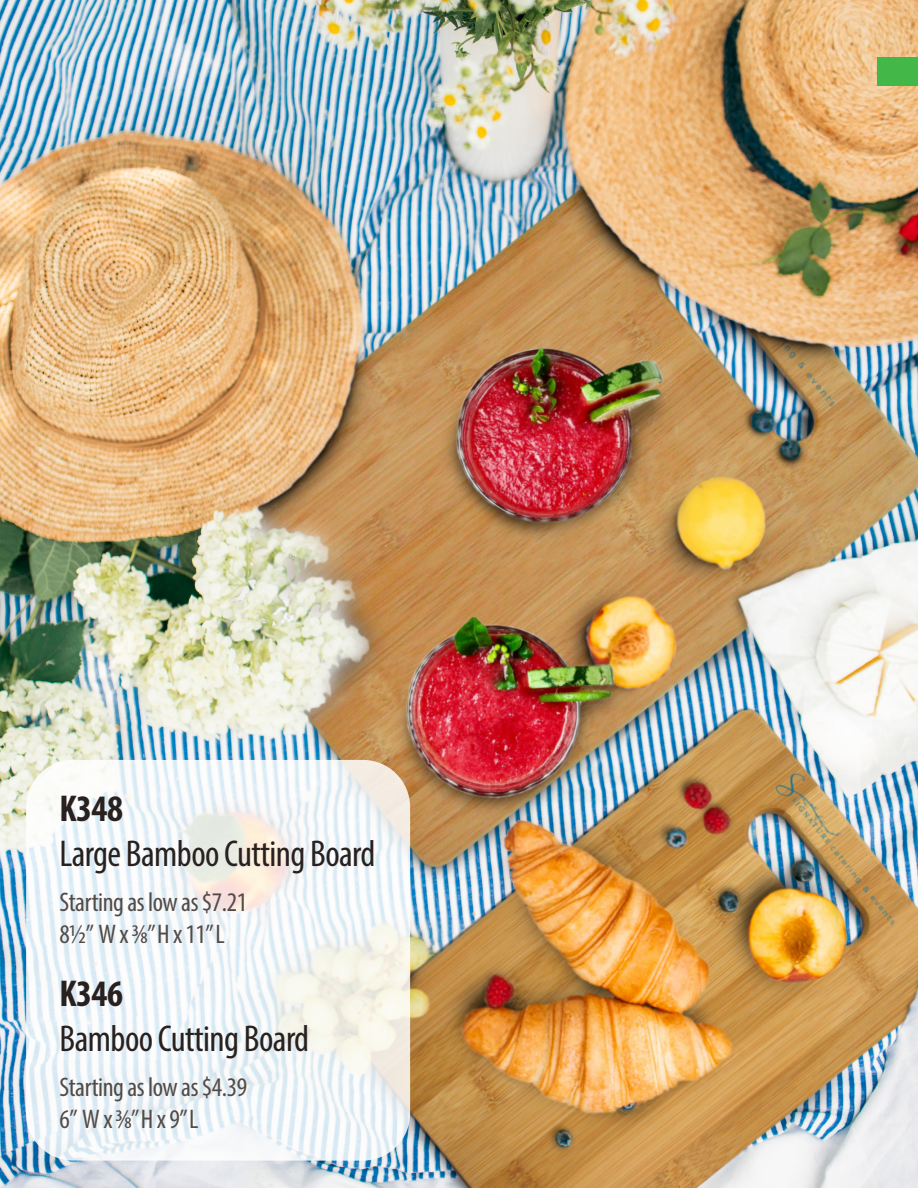
<style>
.page{position:relative;width:918px;height:1188px;background:#fff}
.page>*{position:absolute;margin:0;border:0;box-sizing:border-box;transform-origin:0 0}
.t1{font:condensed 37.5px "Myriad Pro";letter-spacing:-.015em;color:#28211f}
.t2{font:700 condensed 37.5px "Myriad Pro";letter-spacing:-.015em;color:#28211f}
.t3{font:condensed 27px/32.4px "Myriad Pro";letter-spacing:-.015em;color:#524b48}
</style>
<div class="page">
<img style="left:1px;top:0;width:917px;height:1188px">
<div style="left:878px;top:58px;width:40px;height:28px;background:#44b749"></div>
<svg style="left:26px;top:760px;width:384px;height:401px;fill:#f6f6f7"></svg>
<h1 class="t2" style="left:60px;top:785px;width:65px">K348</h1>
<h1 class="t1" style="left:60px;top:831px;width:317px">Large Bamboo Cutting Board</h1>
<p class="t3" style="left:60px;top:885px;width:189px">Starting as low as $7.21<br>81/2” W x 3/8” H x 11” L</p>
<h1 class="t2" style="left:60px;top:970px;width:65px">K346</h1>
<h1 class="t1" style="left:60px;top:1016px;width:251px">Bamboo Cutting Board</h1>
<p class="t3" style="left:60px;top:1070px;width:189px">Starting as low as $4.39<br>6” W x 3/8” H x 9” L</p>
</div>
